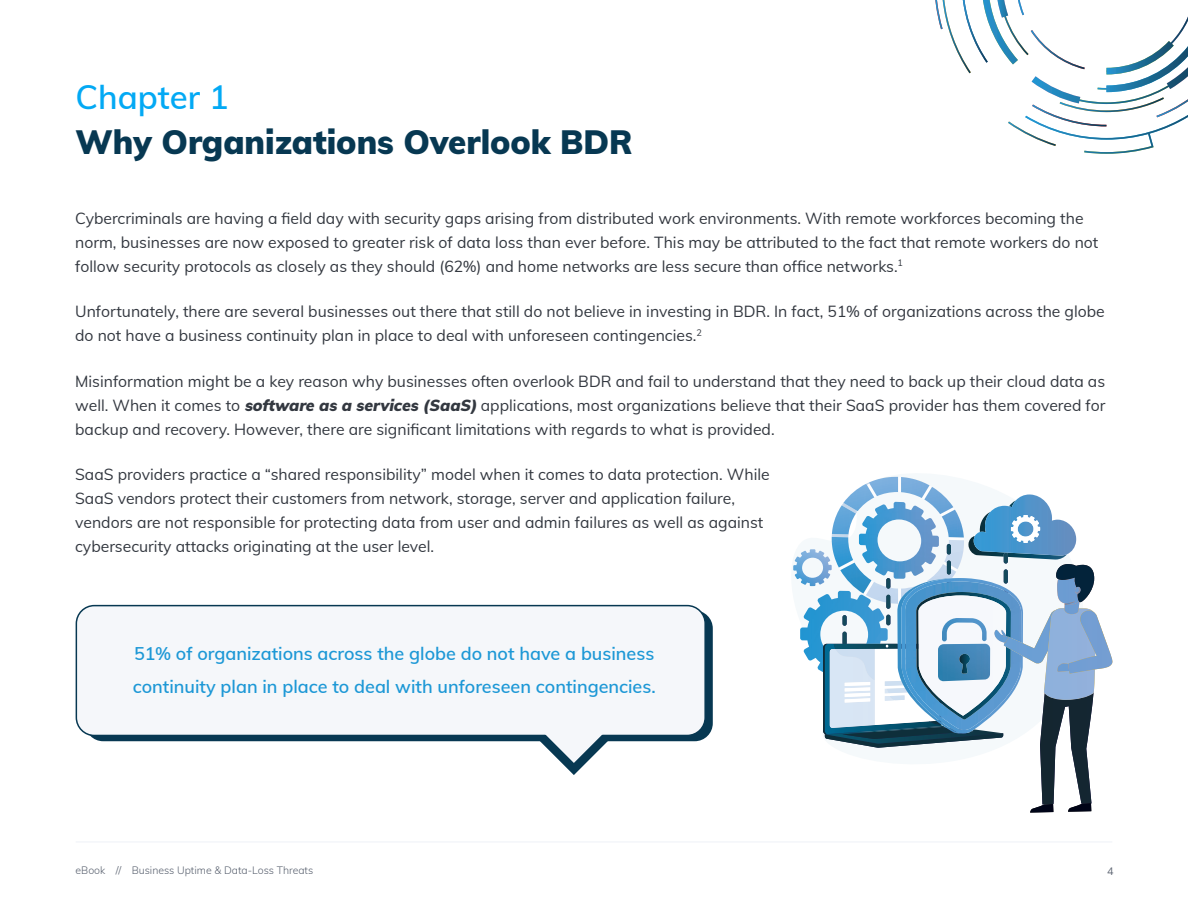
<style>
.page{position:relative;width:1188px;height:918px;background:#fff}
.page>*{position:absolute;margin:0;border:0;box-sizing:border-box;transform-origin:0 0}
.t1{font:900 33px "Mulish";color:#073852}
.t2{font:600 33px "Mulish";color:#03a9f4}
.quote{font:600 18px/33px "Mulish";color:#1d98d6}
.bodycopy{font:15.75px/24px "Mulish";color:#333840}
.t3{font:300 10.5px "Mulish";color:#58606e}
.About_Small_Text{font:10.5px "Open Sans";color:#58606e}
.s1{font-weight:900;font-style:italic}
</style>
<div class="page">
<div style="left:85px;top:610px;width:628px;height:131px;background:#073852;border-radius:18px"></div>
<div style="left:76px;top:606px;width:629px;height:129px;background:#f5f7fa;border-radius:18px"></div>
<div style="left:76px;top:605px;width:630px;height:131px;border:2px solid #073852;border-radius:18px"></div>
<svg style="left:539px;top:733px;width:69px;height:42px"></svg>
<hr style="left:76px;top:842px;width:1036px;height:1px;background:#ebeff5">
<svg style="left:935px;top:0;width:253px;height:154px"></svg>
<svg style="left:793px;top:477px;width:319px;height:336px"></svg>
<h1 class="t2" style="left:76px;top:73px;width:155px">Chapter 1</h1>
<h1 class="t1" style="left:76px;top:118px;width:559px">Why Organizations Overlook BDR</h1>
<p class="bodycopy" style="left:75px;top:205px;width:1025px">Cybercriminals are having a field day with security gaps arising from distributed work environments. With remote workforces becoming the norm, businesses are now exposed to greater risk of data loss than ever before. This may be attributed to the fact that remote workers do not follow security protocols as closely as they should (62%) and home networks are less secure than office networks.<sup>1</sup></p>
<p class="bodycopy" style="left:75px;top:299px;width:1031px">Unfortunately, there are several businesses out there that still do not believe in investing in BDR. In fact, 51% of organizations across the globe do not have a business continuity plan in place to deal with unforeseen contingencies.<sup>2</sup></p>
<p class="bodycopy" style="left:75px;top:368px;width:1032px;text-align:justify">Misinformation might be a key reason why businesses often overlook BDR and fail to understand that they need to back up their cloud data as well. When it comes to <span class="s1">software as a services (SaaS)</span>applications, most organizations believe that their SaaS provider has them covered for backup and recovery. However, there are significant limitations with regards to what is provided.</p>
<p class="bodycopy" style="left:75px;top:462px;width:696px">SaaS providers practice a “shared responsibility” model when it comes to data protection. While SaaS vendors protect their customers from network, storage, server and application failure, vendors are not responsible for protecting data from user and admin failures as well as against cybersecurity attacks originating at the user level.</p>
<p class="quote" style="left:133px;top:637px;width:524px">51% of organizations across the globe do not have a business continuity plan in place to deal with unforeseen contingencies.</p>
<p class="t3" style="left:76px;top:863px;width:239px">eBook // Business Uptime &amp; Data-Loss Threats</p>
<p class="About_Small_Text" style="left:1108px;top:864px;width:8px">4</p>
</div>
